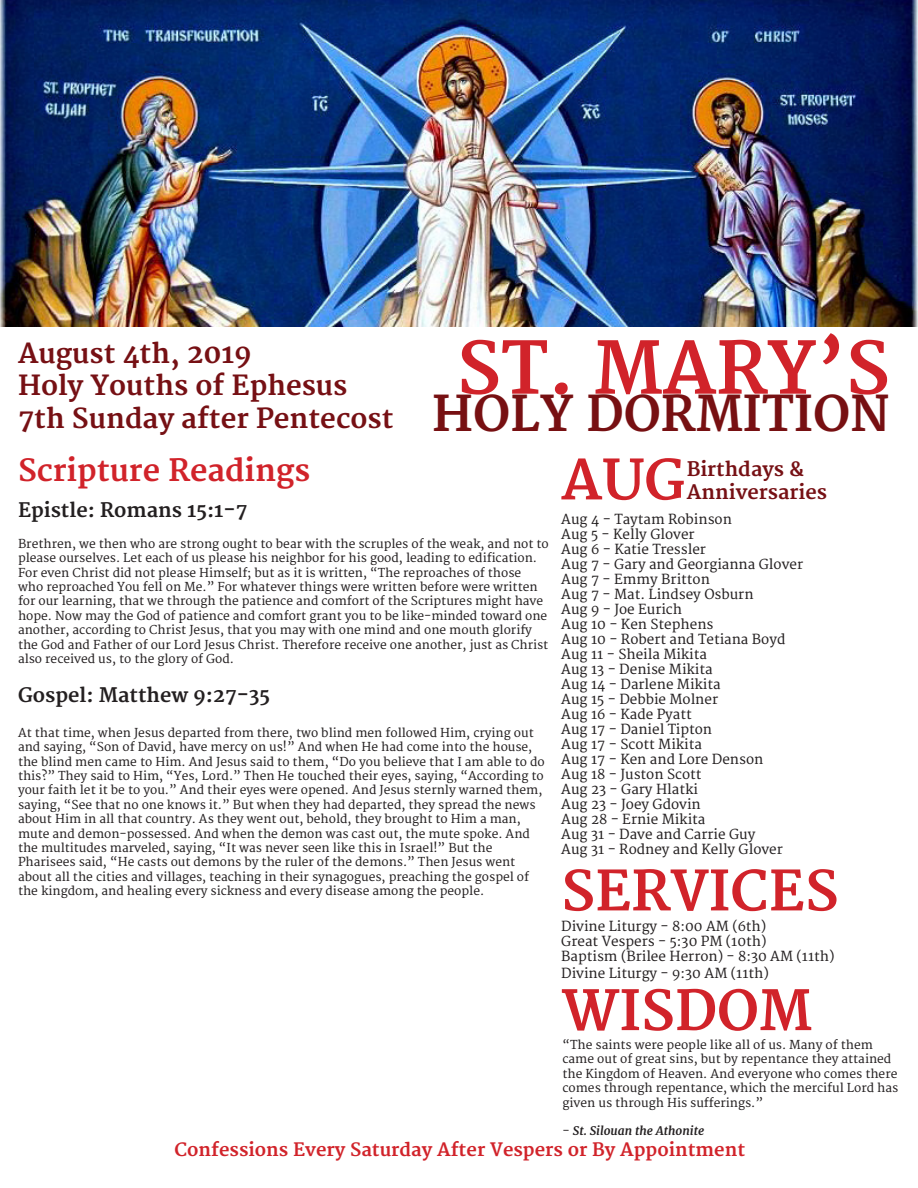
<style>
.page{position:relative;width:918px;height:1188px;background:#fff}
.page>*{position:absolute;margin:0;border:0;box-sizing:border-box;transform-origin:0 0}
.t1{font:700 70.5px "Merriweather";color:#d1232a}
.t2{font:700 54px "Merriweather";color:#d1232a}
.t3{font:700 48px "Merriweather";color:#771012}
.t4{font:700 30px "Merriweather";color:#d1232a}
.t5{font:700 27px "Merriweather";color:#761014}
.t6{font:700 19.5px "Merriweather";color:#231f20}
.t7{font:700 19.5px "Merriweather";color:#761014}
.t8{font:700 18px "Merriweather";color:#d1232a}
.t9{font:13.5px "Merriweather";color:#231f20}
.t10{font:12px/14.4px "Merriweather";color:#231f20}
.t11{font:italic 700 12px "Merriweather";color:#231f20}
.s1{font-weight:400;font-style:normal}
</style>
<div class="page">
<img style="left:0;top:0;width:918px;height:327px">
<p class="t1" style="left:457px;top:328px;width:434px">ST. MARY’S</p>
<p class="t3" style="left:432px;top:386px;width:459px">HOLY DORMITION</p>
<p class="t5" style="left:18px;top:337px;width:235px">August 4th, 2019</p>
<p class="t5" style="left:18px;top:370px;width:331px">Holy Youths of Ephesus</p>
<p class="t5" style="left:18px;top:402px;width:377px">7th Sunday after Pentecost</p>
<p class="t4" style="left:18px;top:453px;width:294px">Scripture Readings</p>
<p class="t6" style="left:18px;top:499px;width:231px">Epistle: Romans 15:1-7</p>
<p class="t10" style="left:18px;top:537px;width:532px">Brethren, we then who are strong ought to bear with the scruples of the weak, and not to please ourselves. Let each of us please his neighbor for his good, leading to edification.<br>For even Christ did not please Himself; but as it is written, “The reproaches of those who reproached You fell on Me.” For whatever things were written before were written for our learning, that we through the patience and comfort of the Scriptures might have hope. Now may the God of patience and comfort grant you to be like-minded toward one another, according to Christ Jesus, that you may with one mind and one mouth glorify the God and Father of our Lord Jesus Christ. Therefore receive one another, just as Christ also received us, to the glory of God.</p>
<p class="t6" style="left:18px;top:684px;width:254px">Gospel: Matthew 9:27-35</p>
<p class="t10" style="left:18px;top:726px;width:528px">At that time, when Jesus departed from there, two blind men followed Him, crying out and saying, “Son of David, have mercy on us!” And when He had come into the house, the blind men came to Him. And Jesus said to them, “Do you believe that I am able to do this?” They said to Him, “Yes, Lord.” Then He touched their eyes, saying, “According to your faith let it be to you.” And their eyes were opened. And Jesus sternly warned them, saying, “See that no one knows it.” But when they had departed, they spread the news about Him in all that country. As they went out, behold, they brought to Him a man, mute and demon-possessed. And when the demon was cast out, the mute spoke. And the multitudes marveled, saying, “It was never seen like this in Israel!” But the</p>
<p class="t10" style="left:18px;top:855px;width:513px">Pharisees said, “He casts out demons by the ruler of the demons.” Then Jesus went about all the cities and villages, teaching in their synagogues, preaching the gospel of the kingdom, and healing every sickness and every disease among the people.</p>
<p class="t2" style="left:561px;top:449px;width:126px">AUG</p>
<p class="t7" style="left:687px;top:457px;width:119px">Birthdays &amp;</p>
<p class="t7" style="left:687px;top:481px;width:142px">Anniversaries</p>
<p class="t9" style="left:561px;top:512px;width:172px">Aug 4 - Taytam Robinson</p>
<p class="t9" style="left:561px;top:527px;width:135px">Aug 5 - Kelly Glover</p>
<p class="t9" style="left:561px;top:542px;width:146px">Aug 6 - Katie Tressler</p>
<p class="t9" style="left:561px;top:557px;width:243px">Aug 7 - Gary and Georgianna Glover</p>
<p class="t9" style="left:561px;top:572px;width:150px">Aug 7 - Emmy Britton</p>
<p class="t9" style="left:561px;top:587px;width:194px">Aug 7 - Mat. Lindsey Osburn</p>
<p class="t9" style="left:561px;top:602px;width:122px">Aug 9 - Joe Eurich</p>
<p class="t9" style="left:561px;top:617px;width:154px">Aug 10 - Ken Stephens</p>
<p class="t9" style="left:561px;top:632px;width:226px">Aug 10 - Robert and Tetiana Boyd</p>
<p class="t9" style="left:561px;top:647px;width:147px">Aug 11 - Sheila Mikita</p>
<p class="t9" style="left:561px;top:662px;width:153px">Aug 13 - Denise Mikita</p>
<p class="t9" style="left:561px;top:677px;width:161px">Aug 14 - Darlene Mikita</p>
<p class="t9" style="left:561px;top:692px;width:158px">Aug 15 - Debbie Molner</p>
<p class="t9" style="left:561px;top:707px;width:132px">Aug 16 - Kade Pyatt</p>
<p class="t9" style="left:561px;top:722px;width:152px">Aug 17 - Daniel Tipton</p>
<p class="t9" style="left:561px;top:737px;width:142px">Aug 17 - Scott Mikita</p>
<p class="t9" style="left:561px;top:752px;width:204px">Aug 17 - Ken and Lore Denson</p>
<p class="t9" style="left:561px;top:767px;width:142px">Aug 18 - Juston Scott</p>
<p class="t9" style="left:561px;top:782px;width:138px">Aug 23 - Gary Hlatki</p>
<p class="t9" style="left:561px;top:797px;width:141px">Aug 23 - Joey Gdovin</p>
<p class="t9" style="left:561px;top:812px;width:146px">Aug 28 - Ernie Mikita</p>
<p class="t9" style="left:561px;top:827px;width:196px">Aug 31 - Dave and Carrie Guy</p>
<p class="t9" style="left:561px;top:842px;width:223px">Aug 31 - Rodney and Kelly Glover</p>
<p class="t2" style="left:561px;top:860px;width:279px">SERVICES</p>
<p class="t9" style="left:561px;top:919px;width:207px">Divine Liturgy - 8:00 AM (6th)</p>
<p class="t9" style="left:561px;top:934px;width:207px">Great Vespers - 5:30 PM (10th)</p>
<p class="t9" style="left:561px;top:949px;width:275px">Baptism (Brilee Herron) - 8:30 AM (11th)</p>
<p class="t9" style="left:561px;top:965px;width:209px">Divine Liturgy - 9:30 AM (11th)</p>
<p class="t2" style="left:562px;top:979px;width:252px">WISDOM</p>
<p class="t10" style="left:562px;top:1038px;width:337px">“The saints were people like all of us. Many of them came out of great sins, but by repentance they attained the Kingdom of Heaven. And everyone who comes there comes through repentance, which the merciful Lord has given us through His sufferings.”</p>
<p class="t11" style="left:562px;top:1124px;width:143px"><span class="s1">-</span> St. Silouan the Athonite</p>
<p class="t8" style="left:174px;top:1139px;width:572px">Confessions Every Saturday After Vespers or By Appointment</p>
</div>
